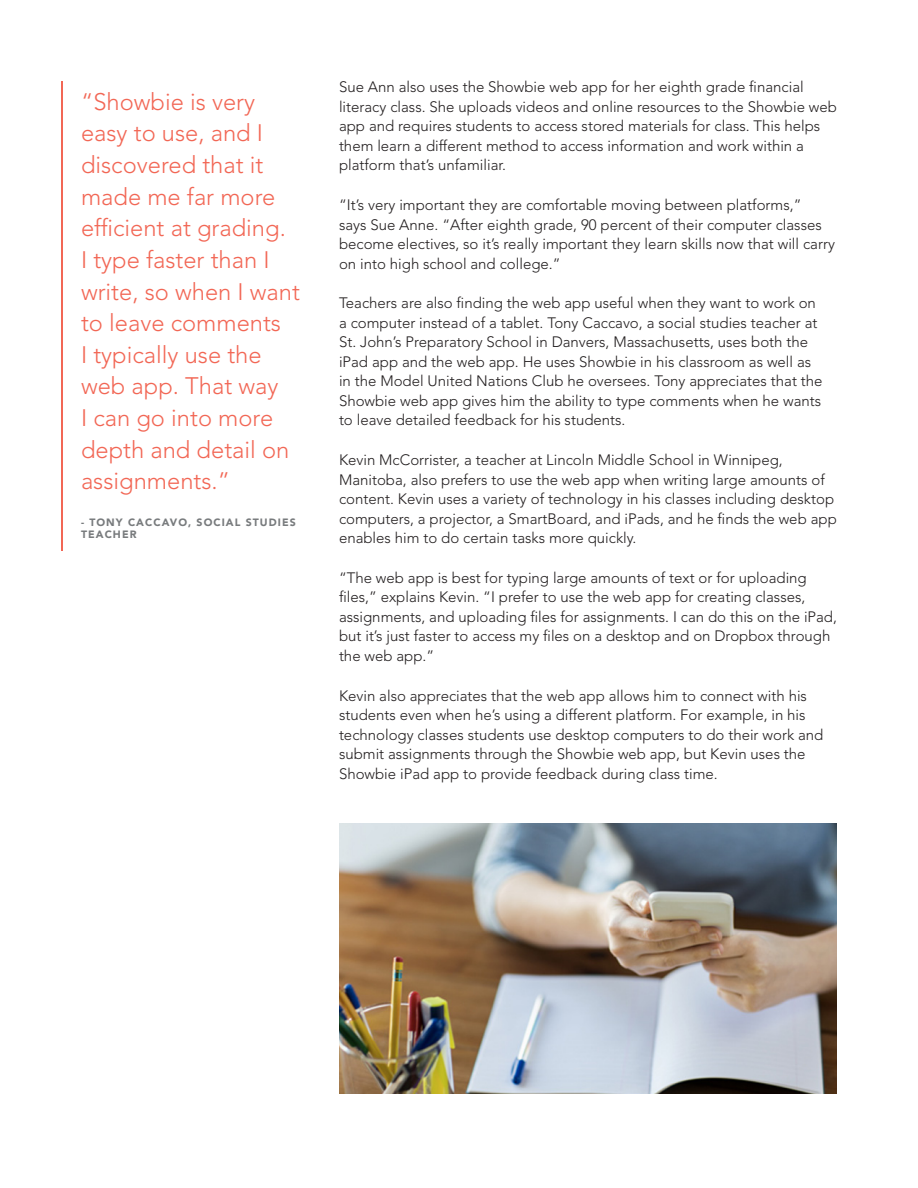
<style>
.page{position:relative;width:918px;height:1188px;background:#fff}
.page>*{position:absolute;margin:0;border:0;box-sizing:border-box;transform-origin:0 0}
.pull_quote{font:300 23.7px/31.7px "Avenir LT Std";color:#f26755}
.body_copy_v2{font:300 15px/19.5px "Avenir LT Std";color:#231f20}
.pull_quote_name{font:900 10.5px/12.6px "Avenir LT Std";letter-spacing:.1em;color:#787b7d}
</style>
<div class="page">
<hr style="left:62px;top:81px;width:1px;height:469px;background:#f26755">
<img style="left:339px;top:824px;width:498px;height:270px">
<p class="pull_quote" style="left:81px;top:86px;width:221px">“Showbie is very easy to use, and I discovered that it made me far more efficient at grading.<br>I type faster than I write, so when I want to leave comments<br>I typically use the web app. That way<br>I can go into more depth and detail on assignments.”</p>
<p class="pull_quote_name" style="left:81px;top:516px;width:216px">- TONY CACCAVO, SOCIAL STUDIES<br>TEACHER</p>
<p class="body_copy_v2" style="left:339px;top:77px;width:500px">Sue Ann also uses the Showbie web app for her eighth grade financial literacy class. She uploads videos and online resources to the Showbie web app and requires students to access stored materials for class. This helps them learn a different method to access information and work within a platform that’s unfamiliar.</p>
<p class="body_copy_v2" style="left:339px;top:195px;width:497px">“It’s very important they are comfortable moving between platforms,”<br>says Sue Anne. “After eighth grade, 90 percent of their computer classes become electives, so it’s really important they learn skills now that will carry on into high school and college.”</p>
<p class="body_copy_v2" style="left:339px;top:293px;width:485px">Teachers are also finding the web app useful when they want to work on a computer instead of a tablet. Tony Caccavo, a social studies teacher at St. John’s Preparatory School in Danvers, Massachusetts, uses both the iPad app and the web app. He uses Showbie in his classroom as well as in the Model United Nations Club he oversees. Tony appreciates that the Showbie web app gives him the ability to type comments when he wants to leave detailed feedback for his students.</p>
<p class="body_copy_v2" style="left:339px;top:450px;width:499px">Kevin McCorrister, a teacher at Lincoln Middle School in Winnipeg, Manitoba, also prefers to use the web app when writing large amounts of content. Kevin uses a variety of technology in his classes including desktop computers, a projector, a SmartBoard, and iPads, and he finds the web app enables him to do certain tasks more quickly.</p>
<p class="body_copy_v2" style="left:339px;top:568px;width:500px">“The web app is best for typing large amounts of text or for uploading files,” explains Kevin. “I prefer to use the web app for creating classes, assignments, and uploading files for assignments. I can do this on the iPad, but it’s just faster to access my files on a desktop and on Dropbox through the web app.”</p>
<p class="body_copy_v2" style="left:339px;top:686px;width:486px">Kevin also appreciates that the web app allows him to connect with his students even when he’s using a different platform. For example, in his technology classes students use desktop computers to do their work and submit assignments through the Showbie web app, but Kevin uses the Showbie iPad app to provide feedback during class time.</p>
</div>
